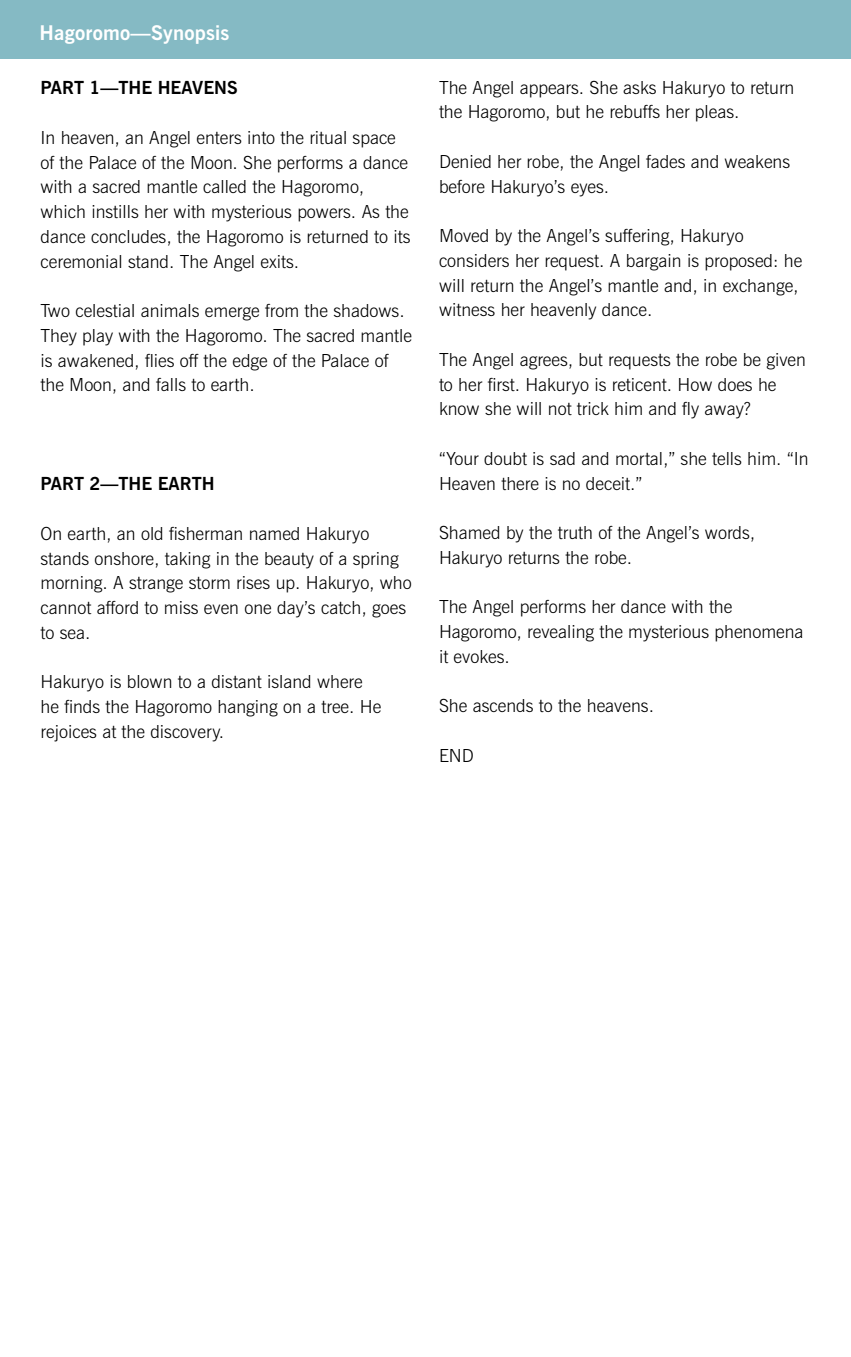
<style>
.page{position:relative;width:851px;height:1357px;background:#fff}
.page>*{position:absolute;margin:0;border:0;box-sizing:border-box;transform-origin:0 0}
.t1{font:700 20.25px "News Gothic BT";letter-spacing:.01em;color:#fff}
.t2{font:300 18px/24.8px "News Gothic BT";color:#000}
.t3{font:700 18px "News Gothic BT";color:#000}
</style>
<div class="page">
<div style="left:0;top:0;width:850px;height:59px;background:#85bac4"></div>
<p class="t1" style="left:40px;top:20px;width:191px">Hagoromo—Synopsis</p>
<p class="t3" style="left:40px;top:77px;width:198px">PART 1—THE HEAVENS</p>
<p class="t2" style="left:40px;top:125px;width:371px">In heaven, an Angel enters into the ritual space of the Palace of the Moon. She performs a dance with a sacred mantle called the Hagoromo, which instills her with mysterious powers. As the dance concludes, the Hagoromo is returned to its ceremonial stand. The Angel exits.</p>
<p class="t2" style="left:40px;top:298px;width:373px">Two celestial animals emerge from the shadows.<br>They play with the Hagoromo. The sacred mantle is awakened, flies off the edge of the Palace of the Moon, and falls to earth.</p>
<p class="t3" style="left:40px;top:473px;width:176px">PART 2—THE EARTH</p>
<p class="t2" style="left:40px;top:521px;width:372px">On earth, an old fisherman named Hakuryo stands onshore, taking in the beauty of a spring morning. A strange storm rises up. Hakuryo, who cannot afford to miss even one day’s catch, goes to sea.</p>
<p class="t2" style="left:40px;top:669px;width:342px">Hakuryo is blown to a distant island where he finds the Hagoromo hanging on a tree. He rejoices at the discovery.</p>
<p class="t2" style="left:439px;top:75px;width:357px">The Angel appears. She asks Hakuryo to return the Hagoromo, but he rebuffs her pleas.</p>
<p class="t2" style="left:439px;top:149px;width:352px">Denied her robe, the Angel fades and weakens before Hakuryo’s eyes.</p>
<p class="t2" style="left:439px;top:223px;width:365px">Moved by the Angel’s suffering, Hakuryo considers her request. A bargain is proposed: he will return the Angel’s mantle and, in exchange, witness her heavenly dance.</p>
<p class="t2" style="left:439px;top:347px;width:368px">The Angel agrees, but requests the robe be given to her first. Hakuryo is reticent. How does he know she will not trick him and fly away?</p>
<p class="t2" style="left:439px;top:446px;width:371px">“Your doubt is sad and mortal,” she tells him. “In<br>Heaven there is no deceit.”</p>
<p class="t2" style="left:439px;top:520px;width:318px">Shamed by the truth of the Angel’s words,<br>Hakuryo returns the robe.</p>
<p class="t2" style="left:439px;top:594px;width:366px">The Angel performs her dance with the<br>Hagoromo, revealing the mysterious phenomena it evokes.</p>
<p class="t2" style="left:439px;top:693px;width:216px">She ascends to the heavens.</p>
<p class="t2" style="left:439px;top:743px;width:36px">END</p>
</div>
